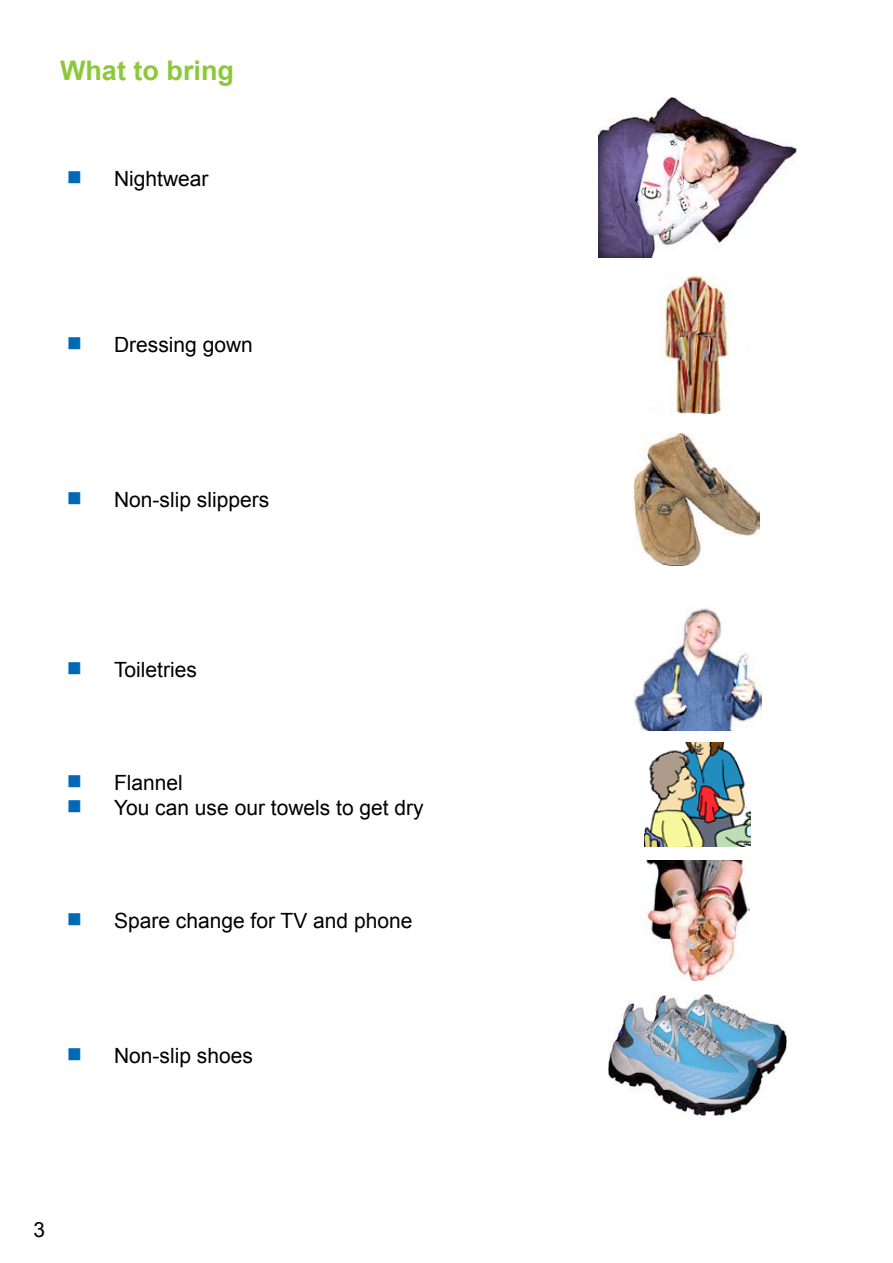
<style>
.page{position:relative;width:893px;height:1263px;background:#fff}
.page>*{position:absolute;margin:0;border:0;box-sizing:border-box;transform-origin:0 0}
.t1{font:700 45px "Comic Sans MS";color:#0069b5}
.t2{font:700 27px "Arial";color:#8dc83a}
.t3{font:21px/25.2px "Arial";color:#000}
.s1{font-family:"Comic Sans MS";font-weight:700;font-size:45px;color:#0069b5}
</style>
<div class="page">
<img style="left:598px;top:98px;width:198px;height:160px">
<img style="left:662px;top:276px;width:67px;height:137px">
<img style="left:635px;top:433px;width:124px;height:132px">
<img style="left:633px;top:608px;width:128px;height:122px">
<img style="left:644px;top:742px;width:106px;height:105px">
<img style="left:646px;top:860px;width:104px;height:120px">
<img style="left:608px;top:994px;width:178px;height:122px">
<p class="t2" style="left:60px;top:52px;width:175px">What to bring</p>
<p class="t3" style="left:60px;top:166px;width:150px"><span class="s1">▪</span> Nightwear</p>
<p class="t3" style="left:60px;top:332px;width:194px"><span class="s1">▪</span> Dressing gown</p>
<p class="t3" style="left:60px;top:487px;width:211px"><span class="s1">▪</span> Non-slip slippers</p>
<p class="t3" style="left:60px;top:657px;width:138px"><span class="s1">▪</span> Toiletries</p>
<h1 class="t1" style="left:60px;top:740px;width:30px">▪</h1>
<h1 class="t1" style="left:60px;top:765px;width:30px">▪</h1>
<p class="t3" style="left:114px;top:770px;width:311px">Flannel<br>You can use our towels to get dry</p>
<p class="t3" style="left:60px;top:908px;width:354px"><span class="s1">▪</span> Spare change for TV and phone</p>
<p class="t3" style="left:60px;top:1043px;width:194px"><span class="s1">▪</span> Non-slip shoes</p>
</div>
